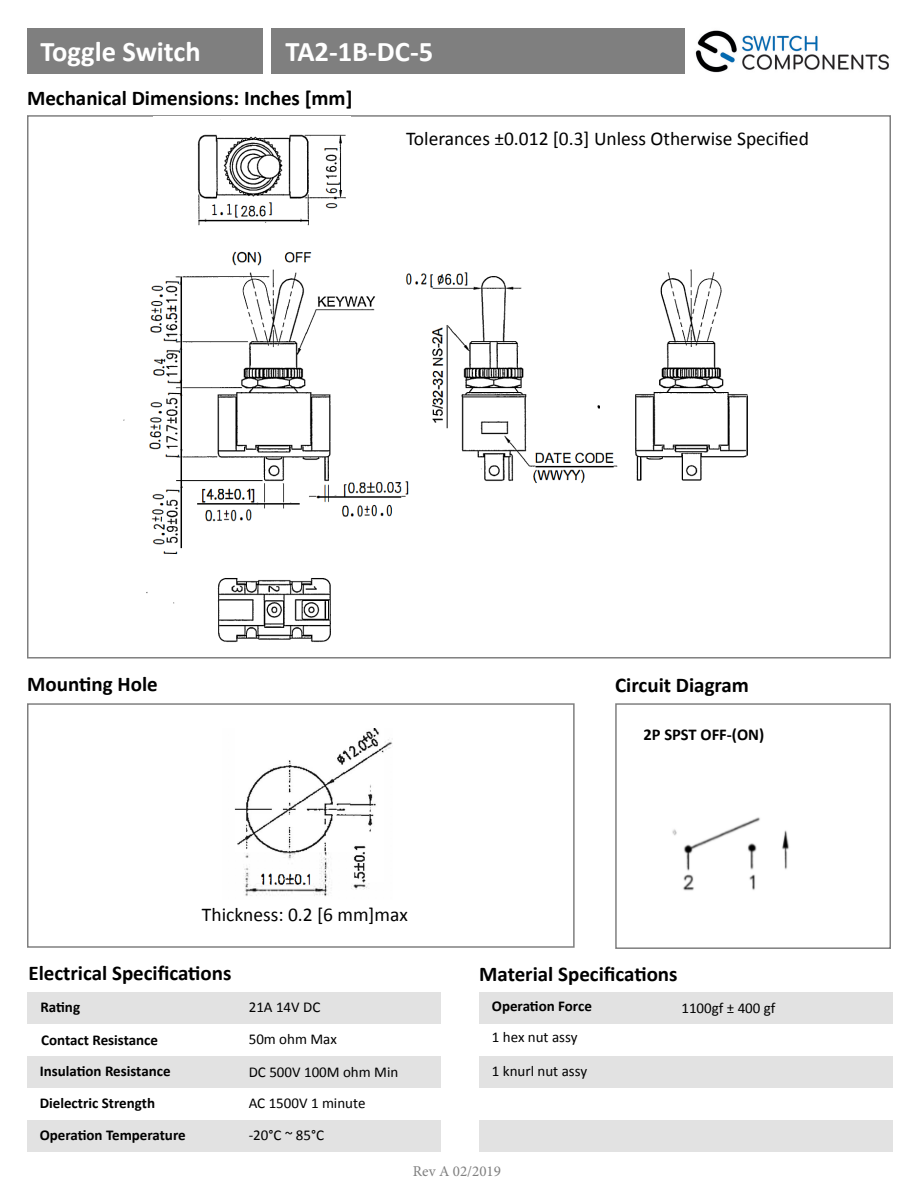
<style>
.page{position:relative;width:918px;height:1188px;background:#fff}
.page>*{position:absolute;margin:0;border:0;box-sizing:border-box;transform-origin:0 0}
.t1{font:700 28.5px "Calibri";color:#fff}
.t2{font:700 21px "Calibri";color:#000}
.t3{font:19.5px "Calibri";color:#000}
.t4{font:700 16.5px "Calibri";color:#000}
.t5{font:700 15px "Calibri";color:#000}
.t6{font:15px "Calibri";color:#000}
.t7{font:15px "Minion Pro";color:#7f7f7f}
</style>
<div class="page">
<img style="left:695px;top:30px;width:194px;height:43px">
<div style="left:27px;top:29px;width:236px;height:45px;background:#7f7f7f"></div>
<div style="left:27px;top:703px;width:548px;height:245px;border:2px solid #7f7f7f"></div>
<div style="left:615px;top:703px;width:276px;height:246px;border:2px solid #7f7f7f"></div>
<div style="left:27px;top:992px;width:414px;height:31px;background:#e2e2e2"></div>
<div style="left:479px;top:992px;width:414px;height:31px;background:#e2e2e2"></div>
<div style="left:27px;top:1056px;width:414px;height:32px;background:#e2e2e2"></div>
<div style="left:479px;top:1056px;width:414px;height:32px;background:#e2e2e2"></div>
<div style="left:27px;top:1120px;width:414px;height:32px;background:#e2e2e2"></div>
<div style="left:479px;top:1120px;width:414px;height:32px;background:#e2e2e2"></div>
<div style="left:271px;top:28px;width:414px;height:46px;background:#7f7f7f"></div>
<img style="left:234px;top:728px;width:158px;height:168px">
<img style="left:672px;top:817px;width:117px;height:74px">
<img style="left:123px;top:251px;width:625px;height:392px">
<img style="left:197px;top:119px;width:149px;height:107px">
<div style="left:460px;top:233px;width:18px;height:23px;background:#fff"></div>
<p class="t1" style="left:40px;top:31px;width:162px">Toggle Switch</p>
<p class="t1" style="left:286px;top:31px;width:149px">TA2-1B-DC-5</p>
<p class="t2" style="left:27px;top:83px;width:327px">Mechanical Dimensions: Inches [mm]</p>
<p class="t3" style="left:406px;top:125px;width:404px">Tolerances ±0.012 [0.3] Unless Otherwise Specified</p>
<p class="t2" style="left:27px;top:669px;width:132px">Mounting Hole</p>
<p class="t2" style="left:615px;top:671px;width:135px">Circuit Diagram</p>
<p class="t3" style="left:202px;top:901px;width:207px">Thickness: 0.2 [6 mm]max</p>
<p class="t4" style="left:644px;top:722px;width:122px">2P SPST OFF-(ON)</p>
<p class="t2" style="left:28px;top:958px;width:205px">Electrical Specifications</p>
<p class="t2" style="left:479px;top:959px;width:200px">Material Specifications</p>
<p class="t5" style="left:40px;top:996px;width:41px">Rating</p>
<p class="t5" style="left:41px;top:1029px;width:118px">Contact Resistance</p>
<p class="t5" style="left:40px;top:1061px;width:132px">Insulation Resistance</p>
<p class="t5" style="left:40px;top:1093px;width:117px">Dielectric Strength</p>
<p class="t5" style="left:40px;top:1125px;width:148px">Operation Temperature</p>
<p class="t5" style="left:492px;top:996px;width:101px">Operation Force</p>
<p class="t6" style="left:249px;top:997px;width:73px">21A 14V DC</p>
<p class="t6" style="left:681px;top:998px;width:96px">1100gf ± 400 gf</p>
<p class="t6" style="left:249px;top:1029px;width:90px">50m ohm Max</p>
<p class="t6" style="left:249px;top:1061px;width:151px">DC 500V 100M ohm Min</p>
<p class="t6" style="left:249px;top:1093px;width:118px">AC 1500V 1 minute</p>
<p class="t6" style="left:249px;top:1125px;width:77px">-20°C ~ 85°C</p>
<p class="t6" style="left:492px;top:1027px;width:87px">1 hex nut assy</p>
<p class="t6" style="left:492px;top:1061px;width:97px">1 knurl nut assy</p>
<p class="t7" style="left:413px;top:1162px;width:90px">Rev A 02/2019</p>
</div>
